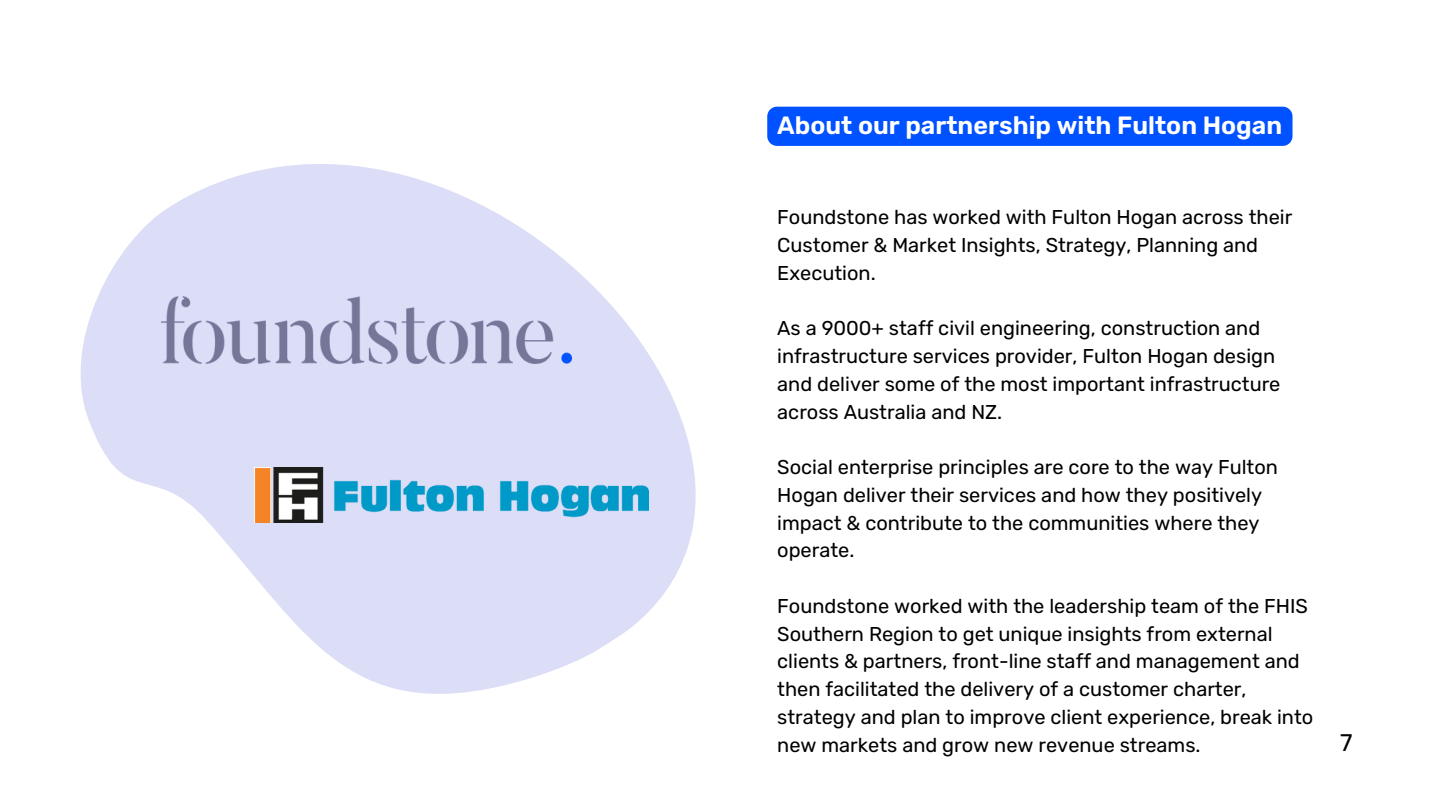
<style>
.page{position:relative;width:1440px;height:810px;background:#fff}
.page>*{position:absolute;margin:0;border:0;box-sizing:border-box;transform-origin:0 0}
.t1{font:600 25px "Rubik";color:#fff}
.t2{font:24px "Rubik";color:#000}
.t3{font:20px/27.8px "Rubik";color:#000}
</style>
<div class="page">
<svg style="left:80px;top:164px;width:616px;height:530px;fill:#dcddf6"></svg>
<img style="left:161px;top:296px;width:410px;height:67px">
<div style="left:767px;top:107px;width:526px;height:39px;background:#0051ff"></div>
<img style="left:255px;top:468px;width:394px;height:55px">
<p class="t1" style="left:777px;top:111px;width:506px">About our partnership with Fulton Hogan</p>
<p class="t3" style="left:777px;top:204px;width:517px">Foundstone has worked with Fulton Hogan across their<br>Customer &amp; Market Insights, Strategy, Planning and<br>Execution.</p>
<p class="t3" style="left:777px;top:315px;width:505px">As a 9000+ staff civil engineering, construction and infrastructure services provider, Fulton Hogan design and deliver some of the most important infrastructure across Australia and NZ.</p>
<p class="t3" style="left:777px;top:453px;width:502px">Social enterprise principles are core to the way Fulton Hogan deliver their services and how they positively impact &amp; contribute to the communities where they operate.</p>
<p class="t3" style="left:777px;top:592px;width:538px">Foundstone worked with the leadership team of the FHIS Southern Region to get unique insights from external clients &amp; partners, front-line staff and management and then facilitated the delivery of a customer charter, strategy and plan to improve client experience, break into new markets and grow new revenue streams.</p>
<p class="t2" style="left:1340px;top:729px;width:14px">7</p>
</div>
